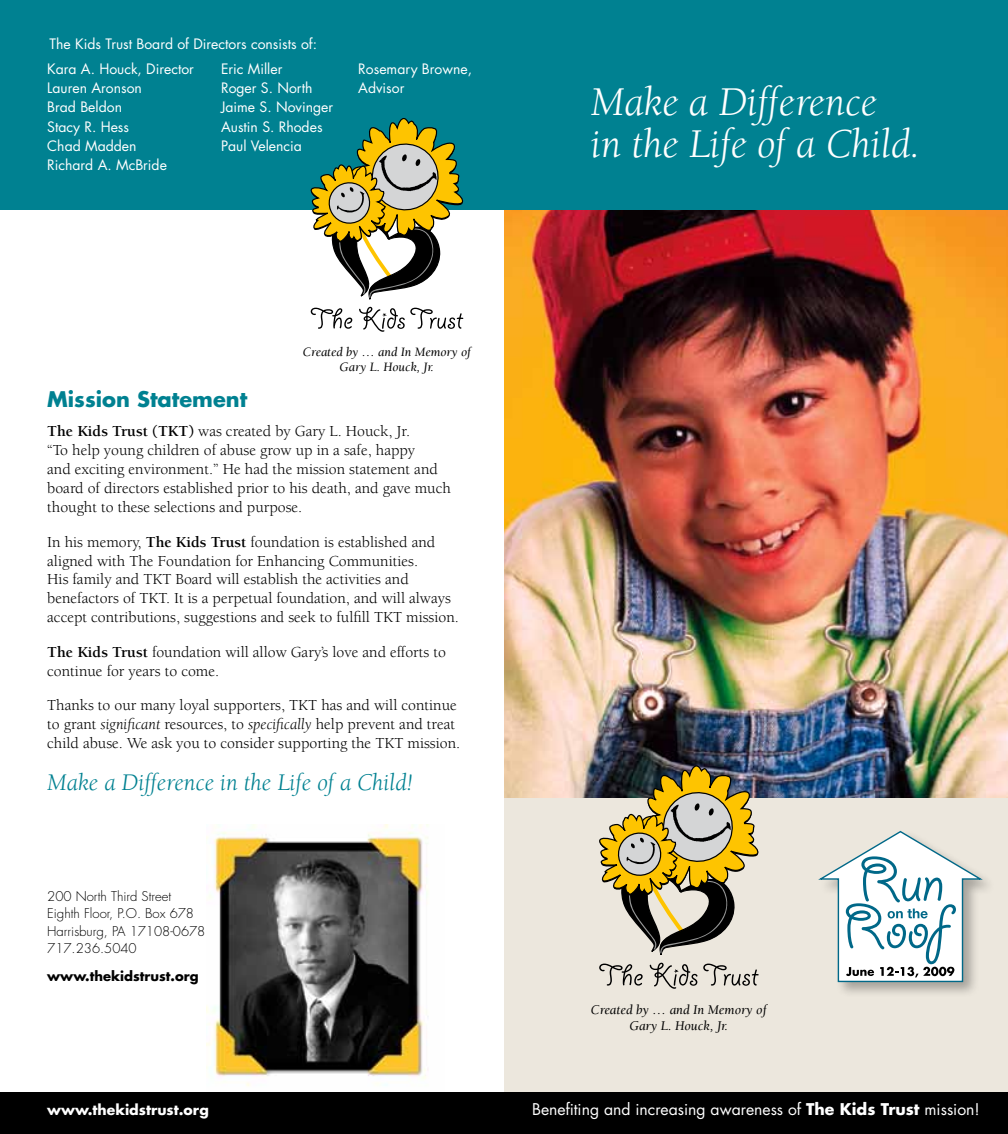
<style>
.page{position:relative;width:1008px;height:1134px;background:#fff}
.page>*{position:absolute;margin:0;border:0;box-sizing:border-box;transform-origin:0 0}
.t1{font:italic 42px/42px "Berkeley";color:#fff}
.t2{font:italic 24.5px "Berkeley";color:#008191}
.t3{font:700 21px "Futura";color:#008191}
.t4{font:15.75px/18.9px "Berkeley";color:#000}
.t5{font:15.75px "Futura";color:#fff}
.t6{font:14px/19.2px "Futura";color:#fff}
.t7{font:700 14px "Futura";color:#fff}
.t8{font:italic 13.65px/16.4px "Berkeley";color:#000;text-align:center}
.t9{font:300 13.12px/17.5px "Futura";color:#000}
.t10{font:italic 13.12px/15.8px "Berkeley";color:#000;text-align:center}
.t11{font:700 13.12px "Futura";color:#000}
.s1{font-weight:700}
.s2{font-style:italic}
</style>
<div class="page">
<div style="left:0;top:0;width:504px;height:210px;background:#008191"></div>
<div style="left:504px;top:798px;width:504px;height:294px;background:#ece7dd"></div>
<img style="left:206px;top:824px;width:223px;height:262px">
<div style="left:504px;top:1092px;width:504px;height:42px;background:#000"></div>
<div style="left:0;top:1092px;width:504px;height:42px;background:#000"></div>
<svg style="left:311px;top:118px;width:152px;height:182px"></svg>
<svg style="left:311px;top:308px;width:41px;height:21px"></svg>
<svg style="left:359px;top:307px;width:104px;height:25px"></svg>
<img style="left:504px;top:210px;width:504px;height:588px">
<div style="left:504px;top:0;width:504px;height:210px;background:#008191"></div>
<svg style="left:599px;top:765px;width:160px;height:190px"></svg>
<svg style="left:599px;top:964px;width:44px;height:22px"></svg>
<svg style="left:650px;top:963px;width:47px;height:26px"></svg>
<svg style="left:703px;top:964px;width:56px;height:22px"></svg>
<div style="left:816px;top:828px;width:178px;height:169px;background:#000;opacity:.3"></div>
<svg style="left:818px;top:831px;width:164px;height:151px"></svg>
<p class="t6" style="left:50px;top:34px;width:269px">The Kids Trust Board of Directors consists of:</p>
<p class="t6" style="left:47px;top:59px;width:148px">Kara A. Houck, Director<br>Lauren Aronson<br>Brad Beldon<br>Stacy R. Hess<br>Chad Madden<br>Richard A. McBride</p>
<p class="t6" style="left:221px;top:59px;width:114px">Eric Miller<br>Roger S. North<br>Jaime S. Novinger<br>Austin S. Rhodes<br>Paul Velencia</p>
<p class="t6" style="left:358px;top:59px;width:115px">Rosemary Browne,<br>Advisor</p>
<h1 class="t1" style="left:591px;top:82px;width:331px">Make a Difference<br>in the Life of a Child.</h1>
<p class="t10" style="left:303px;top:344px;width:170px">Created by … and In Memory of<br>Gary L. Houck, Jr.</p>
<h3 class="t3" style="left:47px;top:385px;width:202px">Mission Statement</h3>
<p class="t4" style="left:47px;top:422px;width:405px"><span class="s1">The Kids Trust (TKT)</span> was created by Gary L. Houck, Jr.<br>“To help young children of abuse grow up in a safe, happy<br>and exciting environment.” He had the mission statement and board of directors established prior to his death, and gave much thought to these selections and purpose.</p>
<p class="t4" style="left:47px;top:533px;width:413px">In his memory, <span class="s1">The Kids Trust</span> foundation is established and aligned with The Foundation for Enhancing Communities.<br>His family and TKT Board will establish the activities and benefactors of TKT. It is a perpetual foundation, and will always accept contributions, suggestions and seek to fulfill TKT mission.</p>
<p class="t4" style="left:47px;top:643px;width:400px"><span class="s1">The Kids Trust</span> foundation will allow Gary’s love and efforts to continue for years to come.</p>
<p class="t4" style="left:47px;top:696px;width:415px">Thanks to our many loyal supporters, TKT has and will continue to grant <span class="s2">significant</span> resources, to <span class="s2">specifically</span> help prevent and treat child abuse. We ask you to consider supporting the TKT mission.</p>
<h2 class="t2" style="left:47px;top:770px;width:367px">Make a Difference in the Life of a Child!</h2>
<p class="t9" style="left:47px;top:887px;width:160px">200 North Third Street<br>Eighth Floor, P.O. Box 678<br>Harrisburg, PA 17108-0678<br>717.236.5040</p>
<p class="t11" style="left:47px;top:967px;width:153px">www.thekidstrust.org</p>
<p class="t7" style="left:47px;top:1100px;width:163px">www.thekidstrust.org</p>
<p class="t8" style="left:591px;top:1001px;width:177px">Created by … and In Memory of<br>Gary L. Houck, Jr.</p>
<p class="t5" style="left:532px;top:1099px;width:449px">Benefiting and increasing awareness of <span class="s1">The Kids Trust</span> mission!</p>
</div>
